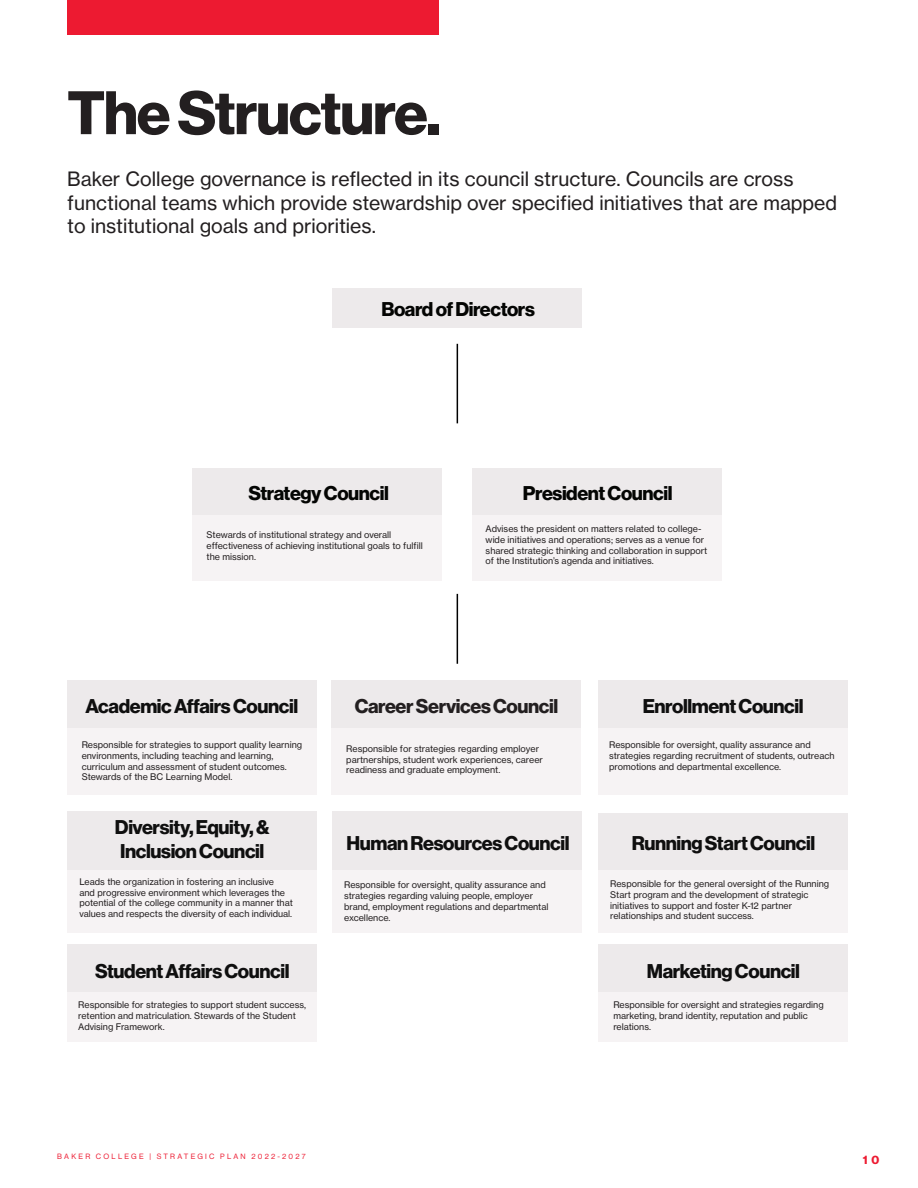
<style>
.page{position:relative;width:918px;height:1188px;background:#fff}
.page>*{position:absolute;margin:0;border:0;box-sizing:border-box;transform-origin:0 0}
.t1{font:700 60px "Neue Haas Grotesk Disp";letter-spacing:-.02em;color:#231f20}
.t2{font:19.5px/23.4px "Neue Haas Grotesk Text";color:#231f20}
.t3{font:700 19.5px/23.4px "Neue Haas Grotesk Disp";letter-spacing:-.02em;color:#0f0f0f}
.t4{font:700 19.5px "Neue Haas Grotesk Disp";letter-spacing:-.02em;color:#040503}
.t5{font:700 19.5px "Neue Haas Grotesk Disp";letter-spacing:-.02em;color:#231f20}
.t6{font:700 12px "Neue Haas Grotesk Disp";color:#ed1a31}
.t7{font:9px/10.8px "Neue Haas Grotesk Text";color:#231f20}
.t8{font:7.5px "Neue Haas Grotesk Disp";letter-spacing:.3em;color:#ed1a31}
</style>
<div class="page">
<div style="left:192px;top:468px;width:250px;height:48px;background:#edeaeb"></div>
<div style="left:472px;top:468px;width:250px;height:48px;background:#edeaeb"></div>
<div style="left:332px;top:288px;width:250px;height:40px;background:#edeaeb"></div>
<div style="left:192px;top:516px;width:250px;height:65px;background:#f6f3f4"></div>
<div style="left:67px;top:728px;width:249px;height:67px;background:#f6f3f4"></div>
<div style="left:598px;top:992px;width:250px;height:50px;background:#f6f3f4"></div>
<div style="left:331px;top:728px;width:250px;height:67px;background:#f6f3f4"></div>
<div style="left:67px;top:859px;width:249px;height:73px;background:#f6f3f4"></div>
<div style="left:598px;top:861px;width:250px;height:71px;background:#f6f3f4"></div>
<div style="left:332px;top:859px;width:250px;height:73px;background:#f6f3f4"></div>
<div style="left:598px;top:728px;width:250px;height:67px;background:#f6f3f4"></div>
<div style="left:67px;top:992px;width:250px;height:50px;background:#f6f3f4"></div>
<div style="left:472px;top:516px;width:250px;height:65px;background:#f6f3f4"></div>
<hr style="left:457px;top:594px;width:1px;height:70px;background:#000">
<hr style="left:457px;top:344px;width:1px;height:79px;background:#000">
<div style="left:598px;top:944px;width:250px;height:48px;background:#edeaeb"></div>
<div style="left:598px;top:813px;width:250px;height:56px;background:#edeaeb"></div>
<div style="left:67px;top:944px;width:250px;height:48px;background:#edeaeb"></div>
<div style="left:67px;top:680px;width:249px;height:48px;background:#edeaeb"></div>
<div style="left:67px;top:811px;width:249px;height:58px;background:#edeaeb"></div>
<div style="left:598px;top:680px;width:250px;height:48px;background:#edeaeb"></div>
<div style="left:331px;top:680px;width:250px;height:48px;background:#edeaeb"></div>
<div style="left:332px;top:811px;width:250px;height:58px;background:#edeaeb"></div>
<div style="left:67px;top:0;width:371px;height:35px;background:#ed1a31"></div>
<p class="t1" style="left:67px;top:78px;width:375px">The Structure.</p>
<p class="t2" style="left:67px;top:167px;width:771px">Baker College governance is reflected in its council structure. Councils are cross functional teams which provide stewardship over specified initiatives that are mapped to institutional goals and priorities.</p>
<p class="t4" style="left:381px;top:298px;width:155px">Board of Directors</p>
<p class="t4" style="left:248px;top:481px;width:142px">Strategy Council</p>
<p class="t4" style="left:523px;top:481px;width:151px">President Council</p>
<p class="t7" style="left:207px;top:530px;width:218px">Stewards of institutional strategy and overall effectiveness of achieving institutional goals to fulfill the mission.</p>
<p class="t7" style="left:486px;top:523px;width:223px">Advises the president on matters related to college&shy;wide initiatives and operations; serves as a venue for shared strategic thinking and collaboration in support of the Institution’s agenda and initiatives.</p>
<p class="t3" style="left:85px;top:695px;width:214px">Academic Affairs Council</p>
<p class="t5" style="left:355px;top:695px;width:205px">Career Services Council</p>
<p class="t3" style="left:643px;top:695px;width:162px">Enrollment Council</p>
<p class="t7" style="left:82px;top:739px;width:222px">Responsible for strategies to support quality learning environments, including teaching and learning, curriculum and assessment of student outcomes.<br>Stewards of the BC Learning Model.</p>
<p class="t7" style="left:346px;top:743px;width:198px">Responsible for strategies regarding employer partnerships, student work experiences, career readiness and graduate employment.</p>
<p class="t7" style="left:609px;top:739px;width:227px">Responsible for oversight, quality assurance and strategies regarding recruitment of students, outreach promotions and departmental excellence.</p>
<p class="t3" style="left:115px;top:816px;width:156px">Diversity, Equity, &amp;<br>Inclusion Council</p>
<p class="t3" style="left:347px;top:832px;width:225px">Human Resources Council</p>
<p class="t3" style="left:632px;top:832px;width:185px">Running Start Council</p>
<p class="t7" style="left:79px;top:876px;width:215px">Leads the organization in fostering an inclusive<br>and progressive environment which leverages the potential of the college community in a manner that values and respects the diversity of each individual.</p>
<p class="t7" style="left:344px;top:880px;width:206px">Responsible for oversight, quality assurance and strategies regarding valuing people, employer brand, employment regulations and departmental excellence.</p>
<p class="t7" style="left:610px;top:878px;width:220px">Responsible for the general oversight of the Running Start program and the development of strategic initiatives to support and foster K-12 partner relationships and student success.</p>
<p class="t3" style="left:95px;top:959px;width:196px">Student Affairs Council</p>
<p class="t3" style="left:647px;top:959px;width:155px">Marketing Council</p>
<p class="t7" style="left:78px;top:1000px;width:229px">Responsible for strategies to support student success, retention and matriculation. Stewards of the Student<br>Advising Framework.</p>
<p class="t7" style="left:613px;top:1000px;width:212px">Responsible for oversight and strategies regarding marketing, brand identity, reputation and public relations.</p>
<p class="t8" style="left:57px;top:1152px;width:250px">BAKER COLLEGE | STRATEGIC PLAN 2022-2027</p>
<p class="t6" style="left:863px;top:1152px;width:18px">1 0</p>
</div>
